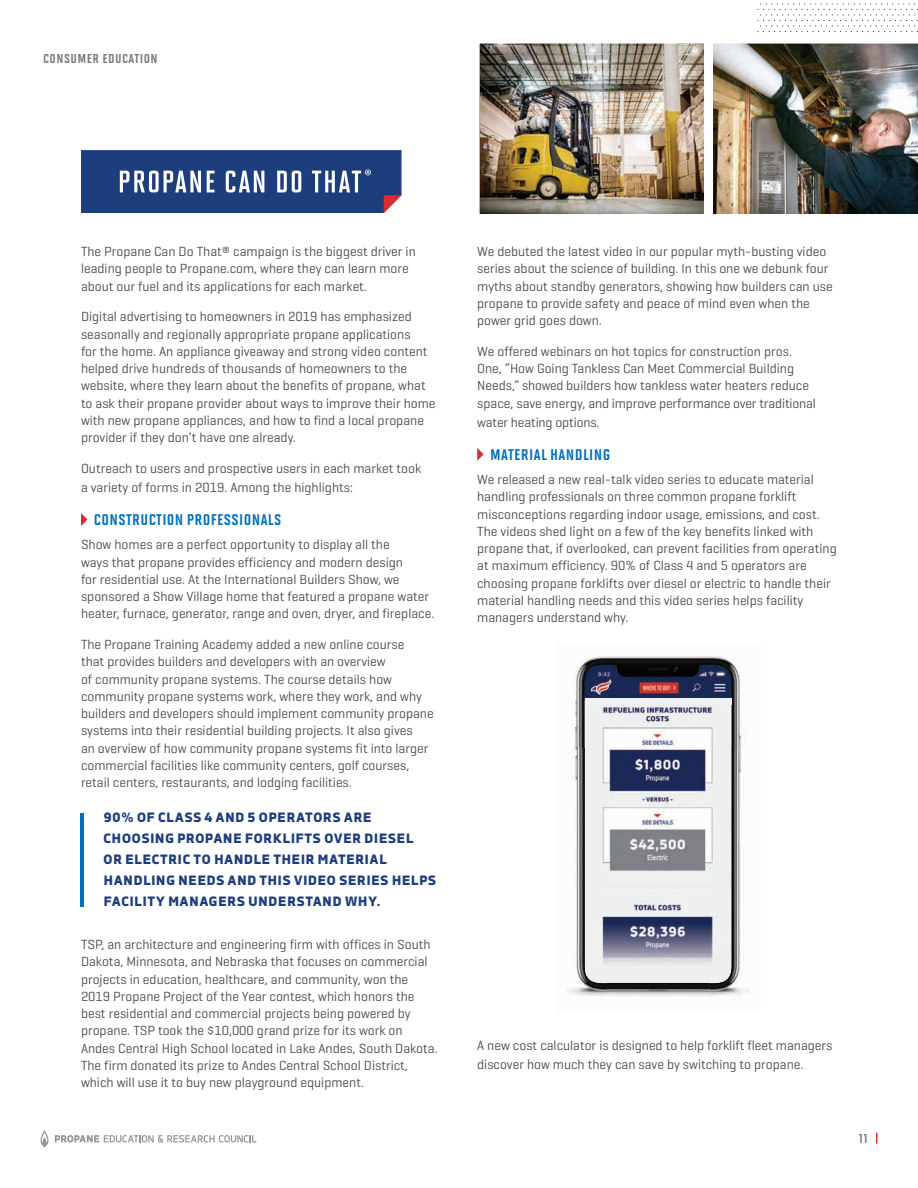
<style>
.page{position:relative;width:918px;height:1188px;background:#fff}
.page>*{position:absolute;margin:0;border:0;box-sizing:border-box;transform-origin:0 0}
.t1{font:18px "Solano Gothic Sc Pro Bd SC";letter-spacing:.02em;color:#006fba}
.t2{font:15px "Solano Gothic Sc Pro Bd SC";letter-spacing:.03em;color:#76787b}
.t3{font:13.5px/17.2px "Geogrotesque";color:#4b4c4d}
.t4{font:800 13.5px/21px "Decima Nova";letter-spacing:.02em;color:#1e3d7c}
</style>
<div class="page">
<svg style="left:757px;top:3px;width:161px;height:29px"></svg>
<img style="left:713px;top:43px;width:205px;height:171px">
<img style="left:480px;top:45px;width:223px;height:168px">
<div style="left:470px;top:35px;width:243px;height:188px;border:9px solid #fff"></div>
<svg style="left:81px;top:513px;width:6px;height:13px"></svg>
<svg style="left:477px;top:448px;width:7px;height:13px"></svg>
<svg style="left:81px;top:150px;width:321px;height:63px;background:#39538a"></svg>
<img style="left:573px;top:655px;width:172px;height:93px">
<img style="left:567px;top:748px;width:40px;height:248px">
<img style="left:710px;top:748px;width:39px;height:248px">
<img style="left:607px;top:983px;width:103px;height:13px">
<img style="left:585px;top:705px;width:146px;height:278px">
<div style="left:585px;top:698px;width:146px;height:7px;background:#f1f1f2"></div>
<hr style="left:81px;top:813px;width:3px;height:94px;background:#006fba">
<svg style="left:40px;top:1130px;width:216px;height:17px"></svg>
<svg style="left:876px;top:1133px;width:2px;height:11px"></svg>
<p class="t2" style="left:43px;top:50px;width:116px">CONSUMER EDUCATION</p>
<p class="t3" style="left:81px;top:242px;width:336px">The Propane Can Do That® campaign is the biggest driver in leading people to Propane.com, where they can learn more about our fuel and its applications for each market.</p>
<p class="t3" style="left:81px;top:308px;width:356px">Digital advertising to homeowners in 2019 has emphasized seasonally and regionally appropriate propane applications<br>for the home. An appliance giveaway and strong video content helped drive hundreds of thousands of homeowners to the website, where they learn about the benefits of propane, what to ask their propane provider about ways to improve their home with new propane appliances, and how to find a local propane provider if they don’t have one already.</p>
<p class="t3" style="left:81px;top:458px;width:342px;line-height:19.5px">Outreach to users and prospective users in each market took a variety of forms in 2019. Among the highlights:</p>
<h1 class="t1" style="left:94px;top:509px;width:189px">CONSTRUCTION PROFESSIONALS</h1>
<p class="t3" style="left:81px;top:536px;width:355px">Show homes are a perfect opportunity to display all the<br>ways that propane provides efficiency and modern design<br>for residential use. At the International Builders Show, we sponsored a Show Village home that featured a propane water heater, furnace, generator, range and oven, dryer, and fireplace.</p>
<p class="t3" style="left:81px;top:635px;width:354px">The Propane Training Academy added a new online course<br>that provides builders and developers with an overview<br>of community propane systems. The course details how community propane systems work, where they work, and why builders and developers should implement community propane systems into their residential building projects. It also gives<br>an overview of how community propane systems fit into larger commercial facilities like community centers, golf courses, retail centers, restaurants, and lodging facilities.</p>
<p class="t4" style="left:103px;top:807px;width:335px">90% OF CLASS 4 AND 5 OPERATORS ARE CHOOSING PROPANE FORKLIFTS OVER DIESEL<br>OR ELECTRIC TO HANDLE THEIR MATERIAL HANDLING NEEDS AND THIS VIDEO SERIES HELPS FACILITY MANAGERS UNDERSTAND WHY.</p>
<p class="t3" style="left:81px;top:935px;width:358px">TSP, an architecture and engineering firm with offices in South Dakota, Minnesota, and Nebraska that focuses on commercial projects in education, healthcare, and community, won the 2019 Propane Project of the Year contest, which honors the best residential and commercial projects being powered by propane. TSP took the $10,000 grand prize for its work on Andes Central High School located in Lake Andes, South Dakota.<br>The firm donated its prize to Andes Central School District, which will use it to buy new playground equipment.</p>
<p class="t3" style="left:477px;top:242px;width:357px">We debuted the latest video in our popular myth-busting video series about the science of building. In this one we debunk four myths about standby generators, showing how builders can use propane to provide safety and peace of mind even when the power grid goes down.</p>
<p class="t3" style="left:477px;top:342px;width:340px">We offered webinars on hot topics for construction pros.<br>One, “How Going Tankless Can Meet Commercial Building Needs,” showed builders how tankless water heaters reduce space, save energy, and improve performance over traditional</p>
<p class="t3" style="left:477px;top:413px;width:124px">water heating options.</p>
<h1 class="t1" style="left:490px;top:444px;width:122px">MATERIAL HANDLING</h1>
<p class="t3" style="left:477px;top:470px;width:361px">We released a new real-talk video series to educate material handling professionals on three common propane forklift misconceptions regarding indoor usage, emissions, and cost.<br>The videos shed light on a few of the key benefits linked with propane that, if overlooked, can prevent facilities from operating at maximum efficiency. 90% of Class 4 and 5 operators are choosing propane forklifts over diesel or electric to handle their material handling needs and this video series helps facility managers understand why.</p>
<p class="t3" style="left:477px;top:1035px;width:357px;line-height:19.5px">A new cost calculator is designed to help forklift fleet managers discover how much they can save by switching to propane.</p>
<p class="t2" style="left:859px;top:1129px;width:11px">11</p>
</div>
